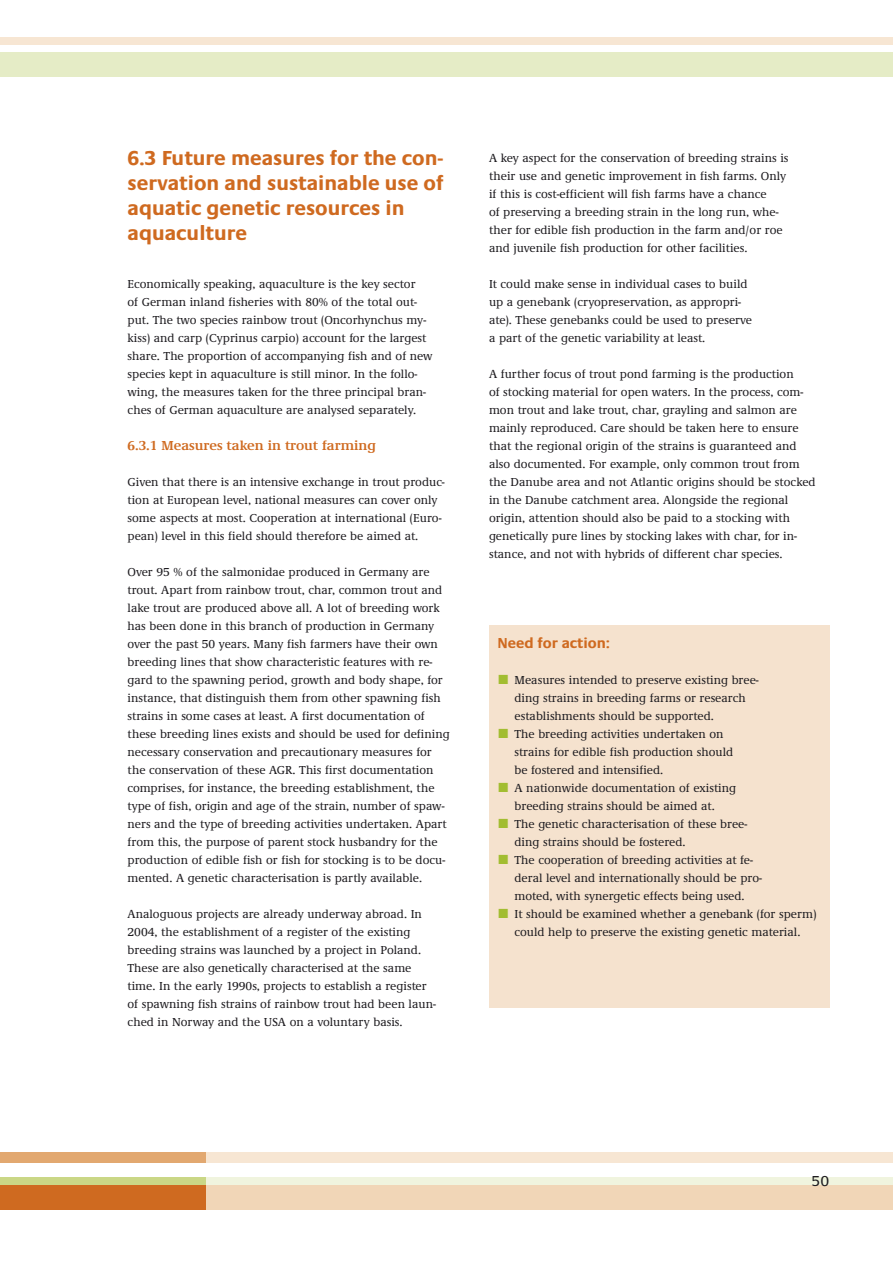
<style>
.page{position:relative;width:893px;height:1263px;background:#fff}
.page>*{position:absolute;margin:0;border:0;box-sizing:border-box;transform-origin:0 0}
.t1{font:700 21px/25.2px "Praxis EF";color:#cf6a20}
.t2{font:700 15px "Praxis EF";color:#cf6a20}
.t3{font:15px "Praxis EF";color:#1f1d21}
.t4{font:600 13.5px "Demos EF";color:#cf6a20}
.t5{font:500 12px/18px "Demos EF";color:#1f1d21}
.s1{font-family:"The Mix Expert";font-weight:400;font-size:13.5px;color:#a2bd31}
</style>
<div class="page">
<div style="left:0;top:1185px;width:893px;height:24px;background:#cf6a20"></div>
<div style="left:0;top:1176px;width:893px;height:9px;background:#cad786"></div>
<div style="left:0;top:1152px;width:893px;height:11px;background:#e2a870"></div>
<div style="left:0;top:52px;width:893px;height:25px;background:#e5ecc6"></div>
<div style="left:0;top:37px;width:893px;height:7px;background:#f7e6d3"></div>
<svg style="left:207px;top:1209px;width:686px;height:1px"></svg>
<div style="left:207px;top:1185px;width:686px;height:24px;background:#f1d6b7"></div>
<div style="left:207px;top:1176px;width:686px;height:9px;background:#f0f4de"></div>
<div style="left:207px;top:1152px;width:686px;height:11px;background:#f7e6d3"></div>
<div style="left:489px;top:625px;width:340px;height:383px;background:#f5e2ce"></div>
<h1 class="t1" style="left:128px;top:145px;width:318px">6.3 Future measures for the con&shy;servation and sustainable use of aquatic genetic resources in aquaculture</h1>
<p class="t5" style="left:128px;top:275px;width:307px">Economically speaking, aquaculture is the key sector<br>of German inland fisheries with 80% of the total out&shy;put. The two species rainbow trout (Oncorhynchus my&shy;kiss) and carp (Cyprinus carpio) account for the largest share. The proportion of accompanying fish and of new species kept in aquaculture is still minor. In the follo&shy;wing, the measures taken for the three principal bran&shy;ches of German aquaculture are analysed separately.</p>
<p class="t4" style="left:128px;top:438px;width:250px">6.3.1 Measures taken in trout farming</p>
<p class="t5" style="left:128px;top:473px;width:319px">Given that there is an intensive exchange in trout produc&shy;tion at European level, national measures can cover only some aspects at most. Cooperation at international (Euro&shy;pean) level in this field should therefore be aimed at.</p>
<p class="t5" style="left:128px;top:563px;width:324px">Over 95 % of the salmonidae produced in Germany are trout. Apart from rainbow trout, char, common trout and lake trout are produced above all. A lot of breeding work has been done in this branch of production in Germany over the past 50 years. Many fish farmers have their own breeding lines that show characteristic features with re&shy;gard to the spawning period, growth and body shape, for instance, that distinguish them from other spawning fish strains in some cases at least. A first documentation of these breeding lines exists and should be used for defining necessary conservation and precautionary measures for the conservation of these AGR. This first documentation comprises, for instance, the breeding establishment, the type of fish, origin and age of the strain, number of spaw&shy;ners and the type of breeding activities undertaken. Apart from this, the purpose of parent stock husbandry for the production of edible fish or fish for stocking is to be docu&shy;mented. A genetic characterisation is partly available.</p>
<p class="t5" style="left:128px;top:905px;width:310px">Analoguous projects are already underway abroad. In 2004, the establishment of a register of the existing breeding strains was launched by a project in Poland.<br>These are also genetically characterised at the same time. In the early 1990s, projects to establish a register of spawning fish strains of rainbow trout had been laun&shy;ched in Norway and the USA on a voluntary basis.</p>
<p class="t5" style="left:489px;top:149px;width:301px">A key aspect for the conservation of breeding strains is their use and genetic improvement in fish farms. Only if this is cost-efficient will fish farms have a chance<br>of preserving a breeding strain in the long run, whe&shy;ther for edible fish production in the farm and/or roe and juvenile fish production for other facilities.</p>
<p class="t5" style="left:489px;top:275px;width:264px">It could make sense in individual cases to build up a genebank (cryopreservation, as appropri&shy;ate). These genebanks could be used to preserve a part of the genetic variability at least.</p>
<p class="t5" style="left:489px;top:365px;width:328px">A further focus of trout pond farming is the production<br>of stocking material for open waters. In the process, com&shy;mon trout and lake trout, char, grayling and salmon are mainly reproduced. Care should be taken here to ensure that the regional origin of the strains is guaranteed and also documented. For example, only common trout from the Danube area and not Atlantic origins should be stocked in the Danube catchment area. Alongside the regional origin, attention should also be paid to a stocking with genetically pure lines by stocking lakes with char, for in&shy;stance, and not with hybrids of different char species.</p>
<p class="t2" style="left:497px;top:635px;width:114px">Need for action:</p>
<p class="t5" style="left:497px;top:671px;width:263px"><span class="s1">ó</span> Measures intended to preserve existing bree-</p>
<p class="t5" style="left:514px;top:689px;width:233px">ding strains in breeding farms or research</p>
<p class="t5" style="left:514px;top:707px;width:201px">establishments should be supported.</p>
<p class="t5" style="left:497px;top:725px;width:228px"><span class="s1">ó</span> The breeding activities undertaken on</p>
<p class="t5" style="left:514px;top:743px;width:220px">strains for edible fish production should</p>
<p class="t5" style="left:514px;top:761px;width:150px">be fostered and intensified.</p>
<p class="t5" style="left:497px;top:779px;width:240px"><span class="s1">ó</span> A nationwide documentation of existing</p>
<p class="t5" style="left:514px;top:797px;width:202px">breeding strains should be aimed at.</p>
<p class="t5" style="left:497px;top:815px;width:251px"><span class="s1">ó</span> The genetic characterisation of these bree-</p>
<p class="t5" style="left:514px;top:833px;width:173px">ding strains should be fostered.</p>
<p class="t5" style="left:497px;top:851px;width:257px"><span class="s1">ó</span> The cooperation of breeding activities at fe-</p>
<p class="t5" style="left:514px;top:869px;width:249px">deral level and internationally should be pro-</p>
<p class="t5" style="left:514px;top:887px;width:232px">moted, with synergetic effects being used.</p>
<p class="t5" style="left:497px;top:905px;width:320px"><span class="s1">ó</span> It should be examined whether a genebank (for sperm)</p>
<p class="t5" style="left:514px;top:923px;width:287px">could help to preserve the existing genetic material.</p>
<p class="t3" style="left:811px;top:1173px;width:19px">50</p>
</div>
